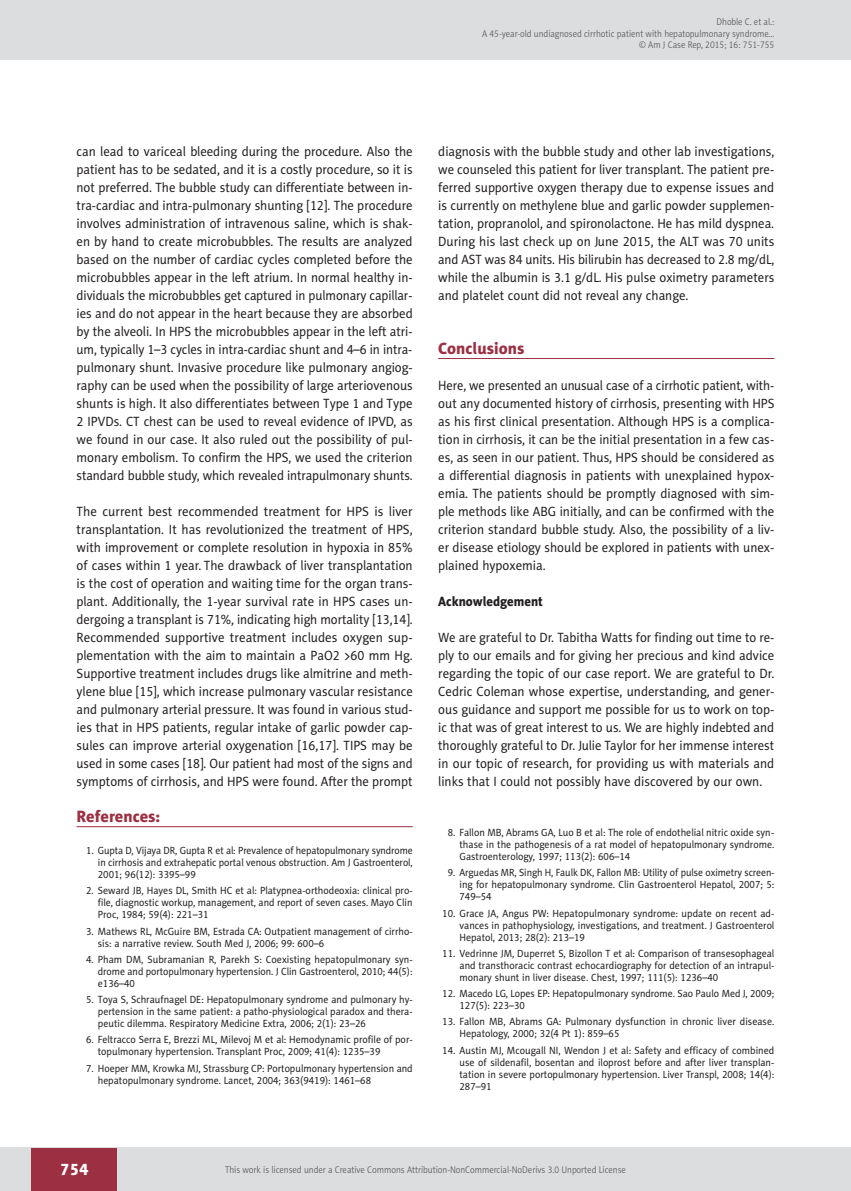
<style>
.page{position:relative;width:851px;height:1191px;background:#fff}
.page>*{position:absolute;margin:0;border:0;box-sizing:border-box;transform-origin:0 0}
.AJCR_Headline_1{font:16.5px "Naomi Sans EFN Heavy";color:#9d2f42}
.AJCR_Referencje_Tytu{font:16.5px "Naomi Sans EFN Heavy";color:#9d2f42}
.t1{font:16.5px "Naomi Sans EFN Heavy";color:#fff}
.AJCR_Body{font:13.5px/18px "Naomi Sans EFN";color:#231f20;text-align:justify;scale:.95 1}
.AJCR_Body-2{font:13.5px/18px "Naomi Sans EFN";color:#231f20;text-align:justify;scale:.96 1}
.AJCR_Body-3{font:13.5px/18px "Naomi Sans EFN";color:#231f20;text-align:justify;scale:.93 1}
.AJCR_Body-4{font:13.5px/18px "Naomi Sans EFN";color:#231f20;text-align:justify;scale:.94 1}
.AJCR_Headline_2{font:13.5px "Naomi Sans EFN Heavy";color:#231f20;scale:.95 1}
.AJCR_Referencje_punk{font:10.5px/12px "Naomi Sans EFN";color:#231f20;text-align:justify;scale:.95 1}
.AJCR_Referencje_punk-2{font:10.5px/12px "Naomi Sans EFN";color:#231f20;text-align:justify;scale:.93 1}
.AJCR_Referencje_punk-3{font:10.5px/12px "Naomi Sans EFN";color:#231f20;scale:.94 1}
.t2{font:9.75px/11.2px "Naomi Sans EFN Light";color:#57585a;text-align:right;scale:.9 1}
</style>
<div class="page">
<hr style="left:438px;top:358px;width:336px;height:1px;background:#9d2f42">
<hr style="left:77px;top:826px;width:335px;height:1px;background:#9d2f42">
<div style="left:0;top:1148px;width:850px;height:43px;background:#dcdddf"></div>
<div style="left:32px;top:1147px;width:85px;height:43px;background:#9d2f42"></div>
<div style="left:0;top:0;width:850px;height:60px;background:#dcdddf"></div>
<hr style="left:850px;top:0;width:1px;height:60px;background:#dcdddf">
<p class="t2" style="left:482px;top:16px;width:326px">Dhoble C. et al.:<br>A 45-year-old undiagnosed cirrhotic patient with hepatopulmonary syndrome… © Am J Case Rep, 2015; 16: 751-755</p>
<p class="AJCR_Body" style="left:77px;top:142px;width:355px">can lead to variceal bleeding during the procedure. Also the patient has to be sedated, and it is a costly procedure, so it is not preferred. The bubble study can differentiate between in&shy;tra-cardiac and intra-pulmonary shunting [12]. The procedure involves administration of intravenous saline, which is shak&shy;en by hand to create microbubbles. The results are analyzed based on the number of cardiac cycles completed before the microbubbles appear in the left atrium. In normal healthy in&shy;dividuals the microbubbles get captured in pulmonary capillar&shy;ies and do not appear in the heart because they are absorbed by the alveoli. In HPS the microbubbles appear in the left atri&shy;um, typically 1–3 cycles in intra-cardiac shunt and 4–6 in intra&shy;pulmonary shunt. Invasive procedure like pulmonary angiog&shy;raphy can be used when the possibility of large arteriovenous shunts is high. It also differentiates between Type 1 and Type 2 IPVDs. CT chest can be used to reveal evidence of IPVD, as we found in our case. It also ruled out the possibility of pul&shy;monary embolism. To confirm the HPS, we used the criterion standard bubble study, which revealed intrapulmonary shunts.</p>
<p class="AJCR_Body-2" style="left:77px;top:502px;width:352px">The current best recommended treatment for HPS is liver transplantation. It has revolutionized the treatment of HPS, with improvement or complete resolution in hypoxia in 85% of cases within 1 year. The drawback of liver transplantation is the cost of operation and waiting time for the organ trans&shy;plant. Additionally, the 1-year survival rate in HPS cases un&shy;dergoing a transplant is 71%, indicating high mortality [13,14].<br>Recommended supportive treatment includes oxygen sup&shy;plementation with the aim to maintain a PaO2 &gt;60 mm Hg.<br>Supportive treatment includes drugs like almitrine and meth&shy;ylene blue [15], which increase pulmonary vascular resistance and pulmonary arterial pressure. It was found in various stud&shy;ies that in HPS patients, regular intake of garlic powder cap&shy;sules can improve arterial oxygenation [16,17]. TIPS may be used in some cases [18]. Our patient had most of the signs and symptoms of cirrhosis, and HPS were found. After the prompt</p>
<p class="AJCR_Referencje_Tytu" style="left:77px;top:806px;width:85px">References:</p>
<p class="AJCR_Referencje_punk-2" style="left:98px;top:844px;width:340px;text-indent:-12px">1. Gupta D, Vijaya DR, Gupta R et al: Prevalence of hepatopulmonary syndrome in cirrhosis and extrahepatic portal venous obstruction. Am J Gastroenterol, 2001; 96(12): 3395–99</p>
<p class="AJCR_Referencje_punk" style="left:98px;top:885px;width:333px;text-indent:-12px">2. Seward JB, Hayes DL, Smith HC et al: Platypnea-orthodeoxia: clinical pro&shy;file, diagnostic workup, management, and report of seven cases. Mayo Clin Proc, 1984; 59(4): 221–31</p>
<p class="AJCR_Referencje_punk" style="left:98px;top:925px;width:333px;text-indent:-12px">3. Mathews RL, McGuire BM, Estrada CA: Outpatient management of cirrho&shy;sis: a narrative review. South Med J, 2006; 99: 600–6</p>
<p class="AJCR_Referencje_punk" style="left:98px;top:953px;width:333px;text-indent:-12px">4. Pham DM, Subramanian R, Parekh S: Coexisting hepatopulmonary syn&shy;drome and portopulmonary hypertension. J Clin Gastroenterol, 2010; 44(5): e136–40</p>
<p class="AJCR_Referencje_punk" style="left:98px;top:993px;width:333px;text-indent:-12px">5. Toya S, Schraufnagel DE: Hepatopulmonary syndrome and pulmonary hy&shy;pertension in the same patient: a patho-physiological paradox and thera&shy;peutic dilemma. Respiratory Medicine Extra, 2006; 2(1): 23–26</p>
<p class="AJCR_Referencje_punk" style="left:98px;top:1034px;width:333px;text-indent:-12px">6. Feltracco Serra E, Brezzi ML, Milevoj M et al: Hemodynamic profile of por&shy;topulmonary hypertension. Transplant Proc, 2009; 41(4): 1235–39</p>
<p class="AJCR_Referencje_punk" style="left:98px;top:1062px;width:333px;text-indent:-12px">7. Hoeper MM, Krowka MJ, Strassburg CP: Portopulmonary hypertension and hepatopulmonary syndrome. Lancet, 2004; 363(9419): 1461–68</p>
<p class="AJCR_Body" style="left:438px;top:142px;width:355px">diagnosis with the bubble study and other lab investigations, we counseled this patient for liver transplant. The patient pre&shy;ferred supportive oxygen therapy due to expense issues and is currently on methylene blue and garlic powder supplemen&shy;tation, propranolol, and spironolactone. He has mild dyspnea.<br>During his last check up on June 2015, the ALT was 70 units and AST was 84 units. His bilirubin has decreased to 2.8 mg/dL, while the albumin is 3.1 g/dL. His pulse oximetry parameters and platelet count did not reveal any change.</p>
<p class="AJCR_Headline_1" style="left:438px;top:338px;width:88px">Conclusions</p>
<p class="AJCR_Body-3" style="left:438px;top:376px;width:363px">Here, we presented an unusual case of a cirrhotic patient, with&shy;out any documented history of cirrhosis, presenting with HPS as his first clinical presentation. Although HPS is a complica&shy;tion in cirrhosis, it can be the initial presentation in a few cas&shy;es, as seen in our patient. Thus, HPS should be considered as a differential diagnosis in patients with unexplained hypox&shy;emia. The patients should be promptly diagnosed with sim&shy;ple methods like ABG initially, and can be confirmed with the criterion standard bubble study. Also, the possibility of a liv&shy;er disease etiology should be explored in patients with unex&shy;plained hypoxemia.</p>
<p class="AJCR_Headline_2" style="left:438px;top:593px;width:112px">Acknowledgement</p>
<p class="AJCR_Body-4" style="left:438px;top:628px;width:359px">We are grateful to Dr. Tabitha Watts for finding out time to re&shy;ply to our emails and for giving her precious and kind advice regarding the topic of our case report. We are grateful to Dr.<br>Cedric Coleman whose expertise, understanding, and gener&shy;ous guidance and support me possible for us to work on top&shy;ic that was of great interest to us. We are highly indebted and thoroughly grateful to Dr. Julie Taylor for her immense interest in our topic of research, for providing us with materials and links that I could not possibly have discovered by our own.</p>
<p class="AJCR_Referencje_punk" style="left:459px;top:826px;width:333px;text-indent:-12px">8. Fallon MB, Abrams GA, Luo B et al: The role of endothelial nitric oxide syn&shy;thase in the pathogenesis of a rat model of hepatopulmonary syndrome.<br>Gastroenterology, 1997; 113(2): 606–14</p>
<p class="AJCR_Referencje_punk-2" style="left:459px;top:867px;width:340px;text-indent:-12px">9. Arguedas MR, Singh H, Faulk DK, Fallon MB: Utility of pulse oximetry screen&shy;ing for hepatopulmonary syndrome. Clin Gastroenterol Hepatol, 2007; 5:<br>749–54</p>
<p class="AJCR_Referencje_punk" style="left:459px;top:907px;width:333px;text-indent:-17px">10. Grace JA, Angus PW: Hepatopulmonary syndrome: update on recent ad&shy;vances in pathophysiology, investigations, and treatment. J Gastroenterol Hepatol, 2013; 28(2): 213–19</p>
<p class="AJCR_Referencje_punk" style="left:459px;top:947px;width:333px;text-indent:-17px">11. Vedrinne JM, Duperret S, Bizollon T et al: Comparison of transesophageal and transthoracic contrast echocardiography for detection of an intrapul&shy;monary shunt in liver disease. Chest, 1997; 111(5): 1236–40</p>
<p class="AJCR_Referencje_punk-3" style="left:459px;top:987px;width:336px;text-indent:-17px">12. Macedo LG, Lopes EP: Hepatopulmonary syndrome. Sao Paulo Med J, 2009;<br>127(5): 223–30</p>
<p class="AJCR_Referencje_punk" style="left:459px;top:1016px;width:333px;text-indent:-17px">13. Fallon MB, Abrams GA: Pulmonary dysfunction in chronic liver disease.<br>Hepatology, 2000; 32(4 Pt 1): 859–65</p>
<p class="AJCR_Referencje_punk" style="left:459px;top:1044px;width:333px;text-indent:-17px">14. Austin MJ, Mcougall NI, Wendon J et al: Safety and efficacy of combined use of sildenafil, bosentan and iloprost before and after liver transplan&shy;tation in severe portopulmonary hypertension. Liver Transpl, 2008; 14(4):<br>287–91</p>
<h1 class="t1" style="left:60px;top:1159px;width:30px">754</h1>
<p class="t2" style="left:225px;top:1164px;width:447px">This work is licensed under a Creative Commons Attribution-NonCommercial-NoDerivs 3.0 Unported License</p>
</div>
